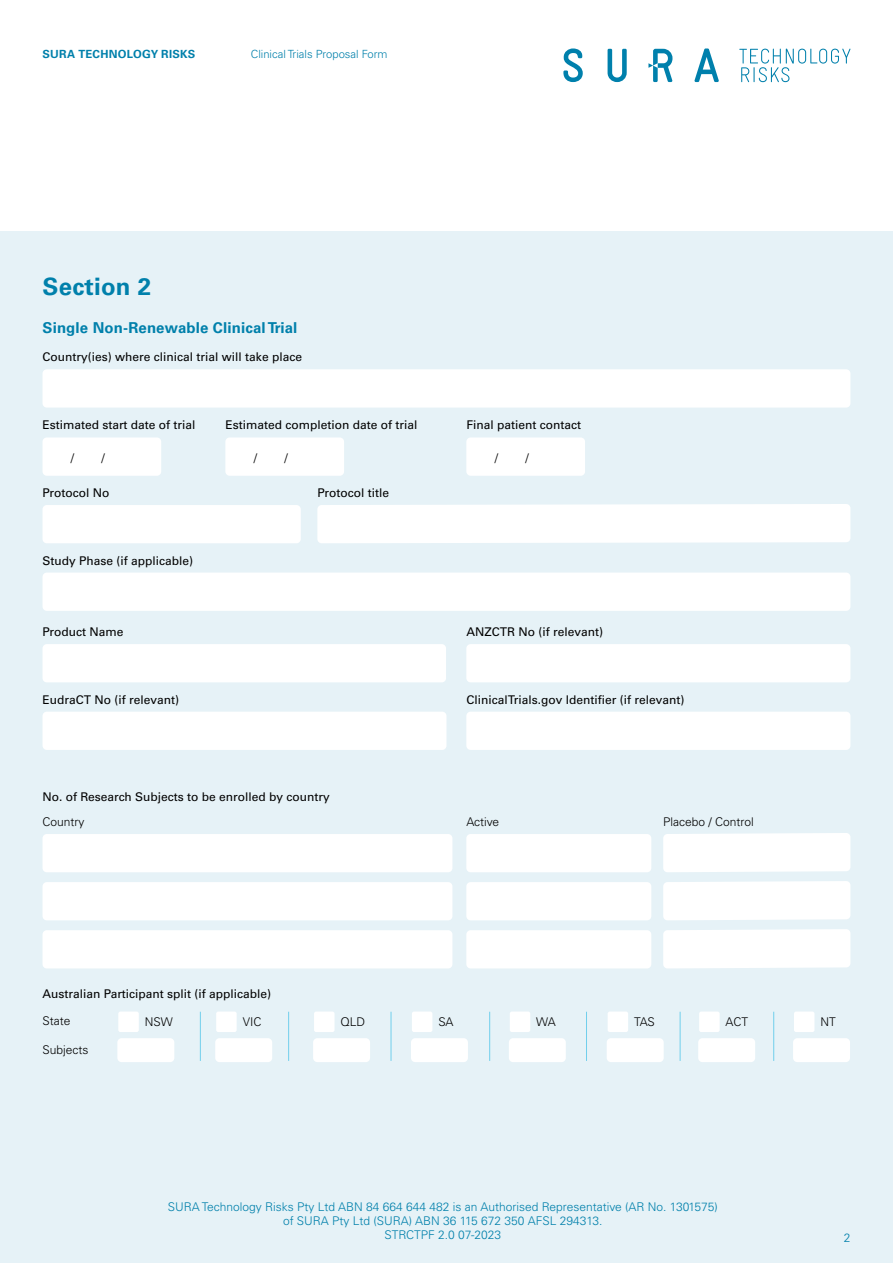
<style>
.page{position:relative;width:893px;height:1263px;background:#fff}
.page>*{position:absolute;margin:0;border:0;box-sizing:border-box;transform-origin:0 0}
.t1{font:700 24px "Univers LT Pro 65";letter-spacing:.01em;color:#0080ab}
.t2{font:700 15px "Univers LT Pro 65";letter-spacing:.01em;color:#0080ab}
.t3{font:12px "Univers LT Pro 55 Roman";color:#000}
.t4{font:300 12px/14.4px "Univers LT Pro 45";color:#0080ab;text-align:center}
.t5{font:300 12px "Univers LT Pro 45";color:#000}
.t6{font:300 11.25px "Univers LT Pro 45";color:#0080ab}
.t7{font:700 11.25px "Univers LT Pro 65";letter-spacing:.02em;color:#0080ab}
</style>
<div class="page">
<div style="left:0;top:232px;width:893px;height:1031px;background:#e6f2f7"></div>
<svg style="left:694px;top:48px;width:25px;height:34px"></svg>
<svg style="left:563px;top:48px;width:20px;height:34px"></svg>
<svg style="left:608px;top:49px;width:19px;height:33px"></svg>
<svg style="left:648px;top:49px;width:24px;height:33px"></svg>
<svg style="left:739px;top:49px;width:111px;height:33px"></svg>
<div style="left:43px;top:369px;width:807px;height:39px;background:#fff;border-radius:4px"></div>
<div style="left:43px;top:644px;width:403px;height:38px;background:#fff;border-radius:4px"></div>
<div style="left:43px;top:437px;width:118px;height:39px;background:#fff;border-radius:4px"></div>
<div style="left:225px;top:437px;width:119px;height:39px;background:#fff;border-radius:4px"></div>
<div style="left:43px;top:505px;width:258px;height:38px;background:#fff;border-radius:4px"></div>
<div style="left:466px;top:644px;width:384px;height:38px;background:#fff;border-radius:4px"></div>
<div style="left:43px;top:712px;width:403px;height:38px;background:#fff;border-radius:4px"></div>
<div style="left:466px;top:712px;width:384px;height:38px;background:#fff;border-radius:4px"></div>
<div style="left:317px;top:504px;width:533px;height:39px;background:#fff"></div>
<div style="left:43px;top:834px;width:409px;height:38px;background:#fff;border-radius:4px"></div>
<div style="left:466px;top:834px;width:185px;height:38px;background:#fff;border-radius:4px"></div>
<div style="left:663px;top:833px;width:187px;height:39px;background:#fff"></div>
<div style="left:43px;top:882px;width:409px;height:38px;background:#fff;border-radius:4px"></div>
<div style="left:466px;top:882px;width:185px;height:38px;background:#fff;border-radius:4px"></div>
<div style="left:663px;top:881px;width:187px;height:39px;background:#fff"></div>
<div style="left:43px;top:930px;width:409px;height:38px;background:#fff;border-radius:4px"></div>
<div style="left:466px;top:930px;width:185px;height:38px;background:#fff;border-radius:4px"></div>
<div style="left:663px;top:929px;width:187px;height:39px;background:#fff"></div>
<div style="left:43px;top:572px;width:807px;height:39px;background:#fff;border-radius:4px"></div>
<div style="left:466px;top:437px;width:119px;height:39px;background:#fff;border-radius:4px"></div>
<div style="left:118px;top:1011px;width:21px;height:21px;background:#fff;border-radius:2px"></div>
<div style="left:117px;top:1038px;width:57px;height:24px;background:#fff;border-radius:4px"></div>
<hr style="left:200px;top:1012px;width:1px;height:49px;background:#71cfec">
<div style="left:216px;top:1011px;width:21px;height:21px;background:#fff;border-radius:2px"></div>
<div style="left:215px;top:1038px;width:57px;height:24px;background:#fff;border-radius:4px"></div>
<hr style="left:288px;top:1012px;width:1px;height:49px;background:#71cfec">
<div style="left:314px;top:1011px;width:21px;height:21px;background:#fff;border-radius:2px"></div>
<div style="left:313px;top:1038px;width:57px;height:24px;background:#fff;border-radius:4px"></div>
<hr style="left:391px;top:1012px;width:1px;height:49px;background:#71cfec">
<div style="left:412px;top:1011px;width:20px;height:21px;background:#fff;border-radius:2px"></div>
<div style="left:411px;top:1038px;width:57px;height:24px;background:#fff;border-radius:4px"></div>
<hr style="left:489px;top:1012px;width:1px;height:49px;background:#71cfec">
<div style="left:510px;top:1011px;width:20px;height:21px;background:#fff;border-radius:2px"></div>
<div style="left:509px;top:1038px;width:57px;height:24px;background:#fff;border-radius:4px"></div>
<hr style="left:586px;top:1012px;width:1px;height:49px;background:#71cfec">
<div style="left:608px;top:1011px;width:20px;height:21px;background:#fff;border-radius:2px"></div>
<div style="left:607px;top:1038px;width:57px;height:24px;background:#fff;border-radius:4px"></div>
<hr style="left:680px;top:1012px;width:1px;height:49px;background:#71cfec">
<div style="left:699px;top:1011px;width:21px;height:21px;background:#fff;border-radius:2px"></div>
<div style="left:698px;top:1038px;width:57px;height:24px;background:#fff;border-radius:4px"></div>
<hr style="left:773px;top:1012px;width:1px;height:49px;background:#71cfec">
<div style="left:794px;top:1011px;width:20px;height:21px;background:#fff;border-radius:2px"></div>
<div style="left:793px;top:1038px;width:57px;height:24px;background:#fff;border-radius:4px"></div>
<p class="t7" style="left:43px;top:46px;width:154px">SURA TECHNOLOGY RISKS</p>
<p class="t6" style="left:251px;top:46px;width:138px">Clinical Trials Proposal Form</p>
<h1 class="t1" style="left:43px;top:269px;width:110px">Section 2</h1>
<p class="t2" style="left:43px;top:317px;width:256px">Single Non-Renewable Clinical Trial</p>
<p class="t3" style="left:43px;top:348px;width:261px">Country(ies) where clinical trial will take place</p>
<p class="t3" style="left:43px;top:416px;width:155px">Estimated start date of trial</p>
<p class="t5" style="left:71px;top:450px;width:5px">/</p>
<p class="t5" style="left:102px;top:450px;width:5px">/</p>
<p class="t3" style="left:43px;top:485px;width:69px">Protocol No</p>
<p class="t3" style="left:43px;top:552px;width:152px">Study Phase (if applicable)</p>
<p class="t3" style="left:43px;top:623px;width:83px">Product Name</p>
<p class="t3" style="left:225px;top:416px;width:194px">Estimated completion date of trial</p>
<p class="t5" style="left:254px;top:450px;width:5px">/</p>
<p class="t5" style="left:284px;top:450px;width:5px">/</p>
<p class="t3" style="left:317px;top:485px;width:73px">Protocol title</p>
<p class="t3" style="left:466px;top:416px;width:116px">Final patient contact</p>
<p class="t5" style="left:495px;top:450px;width:5px">/</p>
<p class="t5" style="left:525px;top:450px;width:5px">/</p>
<p class="t3" style="left:466px;top:624px;width:138px">ANZCTR No (if relevant)</p>
<p class="t3" style="left:43px;top:691px;width:138px">EudraCT No (if relevant)</p>
<p class="t3" style="left:466px;top:691px;width:220px">ClinicalTrials.gov Identifier (if relevant)</p>
<p class="t3" style="left:43px;top:788px;width:289px">No. of Research Subjects to be enrolled by country</p>
<p class="t5" style="left:43px;top:813px;width:44px">Country</p>
<p class="t5" style="left:466px;top:814px;width:34px">Active</p>
<p class="t5" style="left:663px;top:814px;width:92px">Placebo / Control</p>
<p class="t3" style="left:43px;top:985px;width:230px">Australian Participant split (if applicable)</p>
<p class="t5" style="left:43px;top:1012px;width:29px">State</p>
<p class="t5" style="left:43px;top:1042px;width:48px">Subjects</p>
<p class="t5" style="left:145px;top:1014px;width:29px">NSW</p>
<p class="t5" style="left:243px;top:1014px;width:20px">VIC</p>
<p class="t5" style="left:341px;top:1014px;width:26px">QLD</p>
<p class="t5" style="left:438px;top:1014px;width:17px">SA</p>
<p class="t5" style="left:536px;top:1014px;width:21px">WA</p>
<p class="t5" style="left:634px;top:1014px;width:22px">TAS</p>
<p class="t5" style="left:726px;top:1014px;width:24px">ACT</p>
<p class="t5" style="left:820px;top:1014px;width:17px">NT</p>
<p class="t4" style="left:168px;top:1199px;width:551px">SURA Technology Risks Pty Ltd ABN 84 664 644 482 is an Authorised Representative (AR No. 1301575) of SURA Pty Ltd (SURA) ABN 36 115 672 350 AFSL 294313.<br>STRCTPF 2.0 07-2023</p>
<p class="t4" style="left:844px;top:1230px;width:8px">2</p>
</div>
